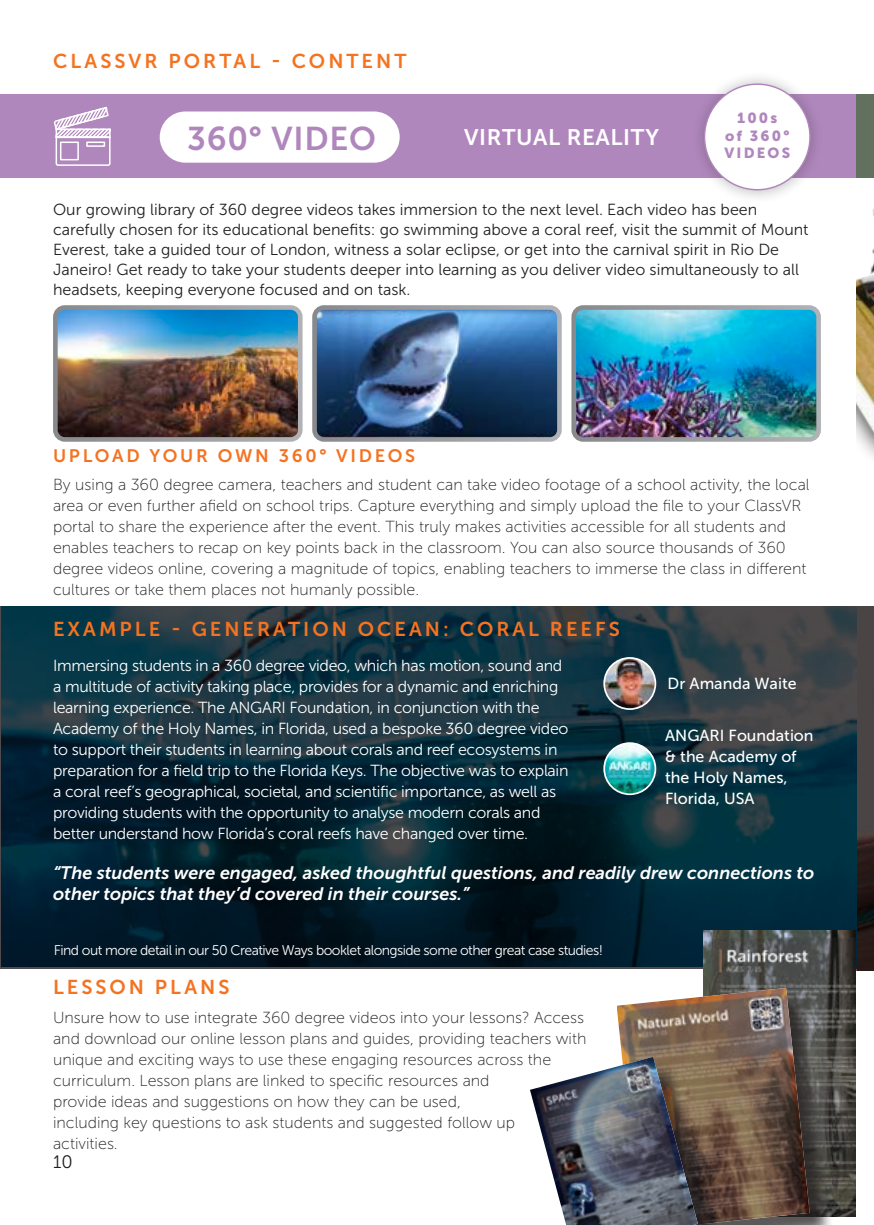
<style>
.page{position:relative;width:874px;height:1225px;background:#fff}
.page>*{position:absolute;margin:0;border:0;box-sizing:border-box;transform-origin:0 0}
.t1{font:32.8px "Museo Sans 700";letter-spacing:.025em;color:#b087bd}
.t2{font:22.4px "Museo Sans 700";letter-spacing:.025em;color:#fff}
.t3{font:20px "Museo Sans 700";letter-spacing:.15em;color:#f47321}
.t4{font:italic 18px/21px "Museo Sans 700";color:#fff}
.t5{font:18px "Museo Sans 700";letter-spacing:.15em;color:#f47321}
.t6{font:18px "Museo Sans 300";color:#231f20}
.t7{font:16px/21px "Museo Sans 100";color:#231f20}
.t8{font:16px/21px "Museo Sans 300";letter-spacing:-.02em;color:#fff}
.t9{font:16px/20px "Museo Sans 300";color:#231f20}
.t10{font:16px/21px "Museo Sans 500";color:#fff}
.t11{font:14.6px/17.6px "Museo Sans 900";letter-spacing:.15em;color:#b087bd;text-align:center}
.t12{font:14px "Museo Sans 300";letter-spacing:-.04em;color:#fff}
</style>
<div class="page">
<img style="left:856px;top:210px;width:17px;height:246px">
<svg style="left:856px;top:606px;width:17px;height:364px;background:#393434"></svg>
<svg style="left:0;top:606px;width:856px;height:363px;background:#0e2b37"></svg>
<img style="left:604px;top:743px;width:51px;height:51px;border-radius:26px">
<div style="left:603px;top:742px;width:53px;height:53px;border:2px solid #fff;border-radius:50%"></div>
<img style="left:604px;top:658px;width:51px;height:51px;border-radius:26px">
<div style="left:603px;top:657px;width:53px;height:53px;border:2px solid #fff;border-radius:50%"></div>
<div style="left:0;top:94px;width:856px;height:84px;background:#b087bd"></div>
<div style="left:690px;top:70px;width:133px;height:134px;background:#231f20;opacity:.3"></div>
<div style="left:704px;top:84px;width:105px;height:106px;background:#fff;border-radius:50%"></div>
<svg style="left:54px;top:106px;width:57px;height:60px"></svg>
<div style="left:159px;top:110px;width:241px;height:54px;background:#fff;border-radius:27px"></div>
<div style="left:158px;top:109px;width:243px;height:56px;border:2px solid #b087bd;border-radius:27px"></div>
<img style="left:318px;top:311px;width:237px;height:125px">
<div style="left:312px;top:305px;width:249px;height:137px;border:5px solid #fff;border-radius:9px"></div>
<img style="left:577px;top:311px;width:237px;height:125px">
<div style="left:571px;top:305px;width:249px;height:137px;border:5px solid #fff;border-radius:9px"></div>
<img style="left:59px;top:311px;width:237px;height:125px">
<div style="left:53px;top:305px;width:249px;height:137px;border:5px solid #fff;border-radius:9px"></div>
<div style="left:856px;top:94px;width:17px;height:84px;background:#62715f"></div>
<img style="left:703px;top:930px;width:152px;height:286px">
<div style="left:619px;top:991px;width:215px;height:234px;background:#231f20;opacity:.75"></div>
<img style="left:617px;top:988px;width:192px;height:237px">
<div style="left:533px;top:1060px;width:188px;height:165px;background:#231f20;opacity:.75"></div>
<img style="left:530px;top:1056px;width:167px;height:169px">
<p class="t3" style="left:53px;top:50px;width:354px">CLASSVR PORTAL - CONTENT</p>
<h1 class="t1" style="left:187px;top:120px;width:190px">360° VIDEO</h1>
<h2 class="t2" style="left:464px;top:125px;width:196px">VIRTUAL REALITY</h2>
<p class="t11" style="left:724px;top:109px;width:67px">100s<br>of 360°<br>VIDEOS</p>
<p class="t9" style="left:53px;top:200px;width:756px">Our growing library of 360 degree videos takes immersion to the next level. Each video has been carefully chosen for its educational benefits: go swimming above a coral reef, visit the summit of Mount Everest, take a guided tour of London, witness a solar eclipse, or get into the carnival spirit in Rio De Janeiro! Get ready to take your students deeper into learning as you deliver video simultaneously to all headsets, keeping everyone focused and on task.</p>
<p class="t5" style="left:53px;top:446px;width:363px">UPLOAD YOUR OWN 360° VIDEOS</p>
<p class="t7" style="left:53px;top:474px;width:757px">By using a 360 degree camera, teachers and student can take video footage of a school activity, the local area or even further afield on school trips. Capture everything and simply upload the file to your ClassVR portal to share the experience after the event. This truly makes activities accessible for all students and enables teachers to recap on key points back in the classroom. You can also source thousands of 360 degree videos online, covering a magnitude of topics, enabling teachers to immerse the class in different cultures or take them places not humanly possible.</p>
<p class="t3" style="left:53px;top:618px;width:568px">EXAMPLE - GENERATION OCEAN: CORAL REEFS</p>
<p class="t8" style="left:53px;top:655px;width:516px">Immersing students in a 360 degree video, which has motion, sound and a multitude of activity taking place, provides for a dynamic and enriching learning experience. The ANGARI Foundation, in conjunction with the Academy of the Holy Names, in Florida, used a bespoke 360 degree video to support their students in learning about corals and reef ecosystems in preparation for a field trip to the Florida Keys. The objective was to explain a coral reef’s geographical, societal, and scientific importance, as well as providing students with the opportunity to analyse modern corals and better understand how Florida’s coral reefs have changed over time.</p>
<p class="t10" style="left:667px;top:673px;width:130px">Dr Amanda Waite</p>
<p class="t10" style="left:664px;top:724px;width:150px">ANGARI Foundation &amp; the Academy of the Holy Names,<br>Florida, USA</p>
<p class="t4" style="left:53px;top:862px;width:762px">“The students were engaged, asked thoughtful questions, and readily drew connections to other topics that they’d covered in their courses.”</p>
<p class="t12" style="left:54px;top:943px;width:550px">Find out more detail in our 50 Creative Ways booklet alongside some other great case studies!</p>
<p class="t3" style="left:53px;top:975px;width:178px">LESSON PLANS</p>
<p class="t7" style="left:53px;top:1007px;width:534px">Unsure how to use integrate 360 degree videos into your lessons? Access and download our online lesson plans and guides, providing teachers with unique and exciting ways to use these engaging resources across the curriculum. Lesson plans are linked to specific resources and<br>provide ideas and suggestions on how they can be used,<br>including key questions to ask students and suggested follow up<br>activities.</p>
<p class="t6" style="left:53px;top:1152px;width:21px">10</p>
</div>
